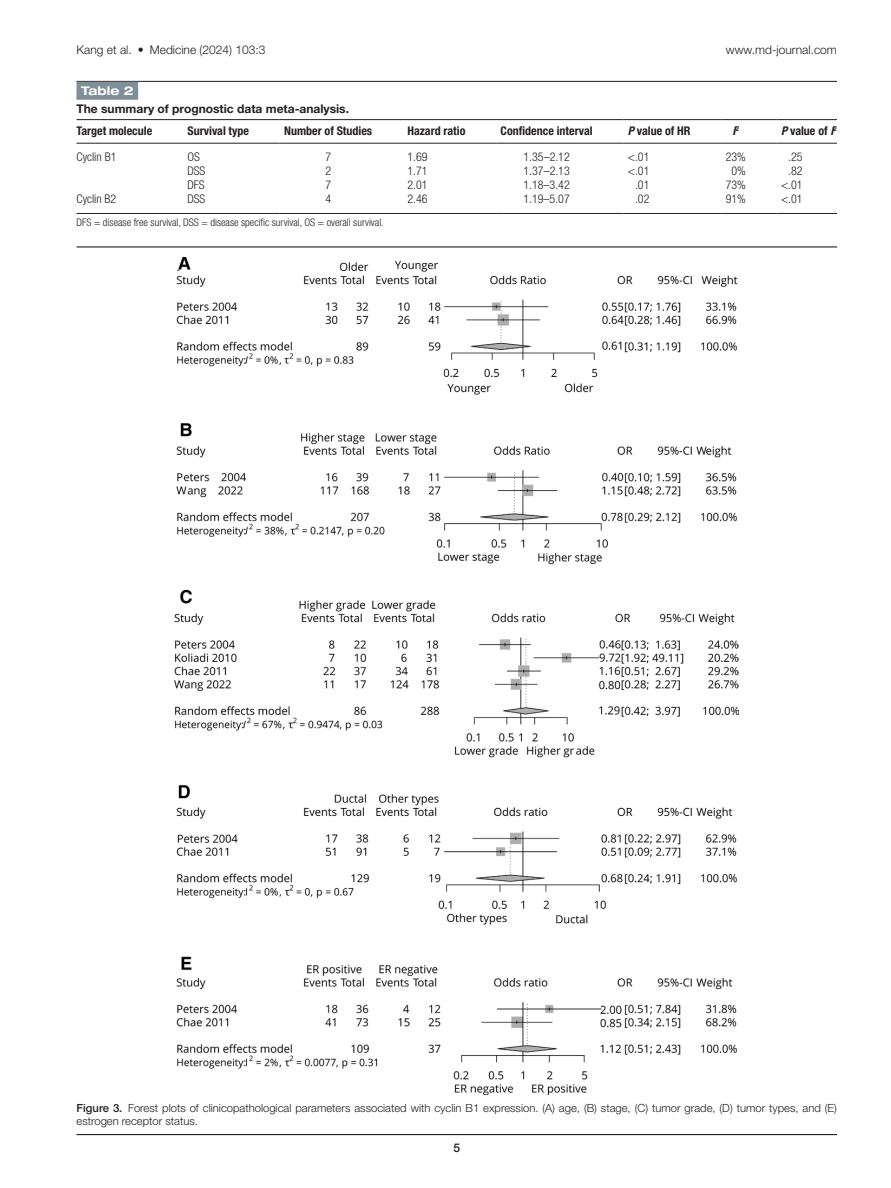
<style>
.page{position:relative;width:891px;height:1188px;background:#fff}
.page>*{position:absolute;margin:0;border:0;box-sizing:border-box;transform-origin:0 0}
.t1{font:300 condensed 12px "Helvetica Neue LT Std";color:#231f20}
.t2{font:700 condensed 12px "Helvetica Neue LT Std";color:#231f20}
.t3{font:300 12px "Helvetica Neue LT Std";color:#231f20}
.t4{font:700 12px "Helvetica Neue LT Std";color:#231f20}
.t5{font:700 expanded 12px "Helvetica Neue LT Std";color:#fff}
.t6{font:italic 700 condensed 12px "Helvetica Neue LT Std";color:#231f20}
.t7{font:500 12px "Helvetica Neue LT Std";color:#231f20}
.t8{font:300 11.25px/13.5px "Helvetica Neue LT Std";color:#231f20}
.t9{font:300 condensed 10.5px "Helvetica Neue LT Std";color:#231f20}
.s1{font-style:italic}
.s2{font-weight:500}
</style>
<div class="page">
<hr style="left:76px;top:81px;width:761px;height:1px;background:#231f20">
<div style="left:76px;top:82px;width:62px;height:18px;background:#7f9098"></div>
<hr style="left:76px;top:119px;width:107px;height:1px;background:#231f20">
<hr style="left:76px;top:143px;width:107px;height:1px;background:#231f20">
<hr style="left:183px;top:119px;width:97px;height:1px;background:#231f20">
<hr style="left:183px;top:143px;width:97px;height:1px;background:#231f20">
<hr style="left:280px;top:119px;width:123px;height:1px;background:#231f20">
<hr style="left:280px;top:143px;width:123px;height:1px;background:#231f20">
<hr style="left:403px;top:119px;width:93px;height:1px;background:#231f20">
<hr style="left:403px;top:143px;width:93px;height:1px;background:#231f20">
<hr style="left:496px;top:119px;width:127px;height:1px;background:#231f20">
<hr style="left:496px;top:143px;width:127px;height:1px;background:#231f20">
<hr style="left:623px;top:119px;width:98px;height:1px;background:#231f20">
<hr style="left:623px;top:143px;width:98px;height:1px;background:#231f20">
<hr style="left:721px;top:119px;width:56px;height:1px;background:#231f20">
<hr style="left:721px;top:143px;width:56px;height:1px;background:#231f20">
<hr style="left:777px;top:119px;width:60px;height:1px;background:#231f20">
<hr style="left:777px;top:143px;width:60px;height:1px;background:#231f20">
<hr style="left:76px;top:213px;width:107px;height:1px;background:#231f20">
<hr style="left:183px;top:213px;width:97px;height:1px;background:#231f20">
<hr style="left:280px;top:213px;width:123px;height:1px;background:#231f20">
<hr style="left:403px;top:213px;width:93px;height:1px;background:#231f20">
<hr style="left:496px;top:213px;width:127px;height:1px;background:#231f20">
<hr style="left:623px;top:213px;width:98px;height:1px;background:#231f20">
<hr style="left:721px;top:213px;width:56px;height:1px;background:#231f20">
<hr style="left:777px;top:213px;width:60px;height:1px;background:#231f20">
<img style="left:175px;top:257px;width:564px;height:837px">
<hr style="left:76px;top:246px;width:761px;height:2px;background:#231f20">
<hr style="left:76px;top:1134px;width:761px;height:1px;background:#231f20">
<p class="t3" style="left:76px;top:42px;width:190px">Kang et al. • Medicine (2024) 103:3</p>
<p class="t3" style="left:726px;top:42px;width:113px">www.md-journal.com</p>
<p class="t5" style="left:81px;top:83px;width:54px">Table 2</p>
<p class="t4" style="left:76px;top:102px;width:274px">The summary of prognostic data meta-analysis.</p>
<p class="t2" style="left:76px;top:124px;width:77px">Target molecule</p>
<p class="t2" style="left:187px;top:124px;width:63px">Survival type</p>
<p class="t2" style="left:284px;top:124px;width:90px">Number of Studies</p>
<p class="t2" style="left:407px;top:124px;width:60px">Hazard ratio</p>
<p class="t2" style="left:501px;top:124px;width:94px">Confidence interval</p>
<p class="t2" style="left:628px;top:124px;width:64px"><span class="s1">P</span> value of HR</p>
<p class="t6" style="left:733px;top:124px;width:8px">I<sup>2</sup></p>
<p class="t2" style="left:781px;top:124px;width:57px"><span class="s1">P</span> value of <span class="s1">I</span><sup>2</sup></p>
<p class="t1" style="left:76px;top:150px;width:41px">Cyclin B1</p>
<p class="t1" style="left:187px;top:150px;width:14px">OS</p>
<p class="t1" style="left:326px;top:150px;width:7px">7</p>
<p class="t1" style="left:407px;top:150px;width:22px">1.69</p>
<p class="t1" style="left:524px;top:150px;width:48px">1.35–2.12</p>
<p class="t1" style="left:628px;top:150px;width:23px">&lt;.01</p>
<p class="t1" style="left:726px;top:150px;width:22px">23%</p>
<p class="t1" style="left:788px;top:150px;width:16px">.25</p>
<p class="t1" style="left:187px;top:164px;width:19px">DSS</p>
<p class="t1" style="left:326px;top:164px;width:7px">2</p>
<p class="t1" style="left:407px;top:164px;width:22px">1.71</p>
<p class="t1" style="left:524px;top:164px;width:48px">1.37–2.13</p>
<p class="t1" style="left:628px;top:164px;width:23px">&lt;.01</p>
<p class="t1" style="left:732px;top:164px;width:16px">0%</p>
<p class="t1" style="left:788px;top:164px;width:16px">.82</p>
<p class="t1" style="left:187px;top:178px;width:19px">DFS</p>
<p class="t1" style="left:326px;top:178px;width:7px">7</p>
<p class="t1" style="left:407px;top:178px;width:22px">2.01</p>
<p class="t1" style="left:524px;top:178px;width:48px">1.18–3.42</p>
<p class="t1" style="left:635px;top:178px;width:16px">.01</p>
<p class="t1" style="left:726px;top:178px;width:22px">73%</p>
<p class="t1" style="left:781px;top:178px;width:23px">&lt;.01</p>
<p class="t1" style="left:76px;top:191px;width:41px">Cyclin B2</p>
<p class="t1" style="left:187px;top:191px;width:19px">DSS</p>
<p class="t1" style="left:326px;top:191px;width:7px">4</p>
<p class="t1" style="left:407px;top:191px;width:22px">2.46</p>
<p class="t1" style="left:523px;top:191px;width:48px">1.19–5.07</p>
<p class="t1" style="left:635px;top:191px;width:16px">.02</p>
<p class="t1" style="left:726px;top:191px;width:22px">91%</p>
<p class="t1" style="left:781px;top:191px;width:23px">&lt;.01</p>
<p class="t9" style="left:76px;top:216px;width:309px">DFS = disease free survival, DSS = disease specific survival, OS = overall survival.</p>
<p class="t8" style="left:76px;top:1101px;width:762px"><span class="s2">Figure 3.</span> Forest plots of clinicopathological parameters associated with cyclin B1 expression. (A) age, (B) stage, (C) tumor grade, (D) tumor types, and (E) estrogen receptor status.</p>
<p class="t7" style="left:453px;top:1140px;width:8px">5</p>
</div>
